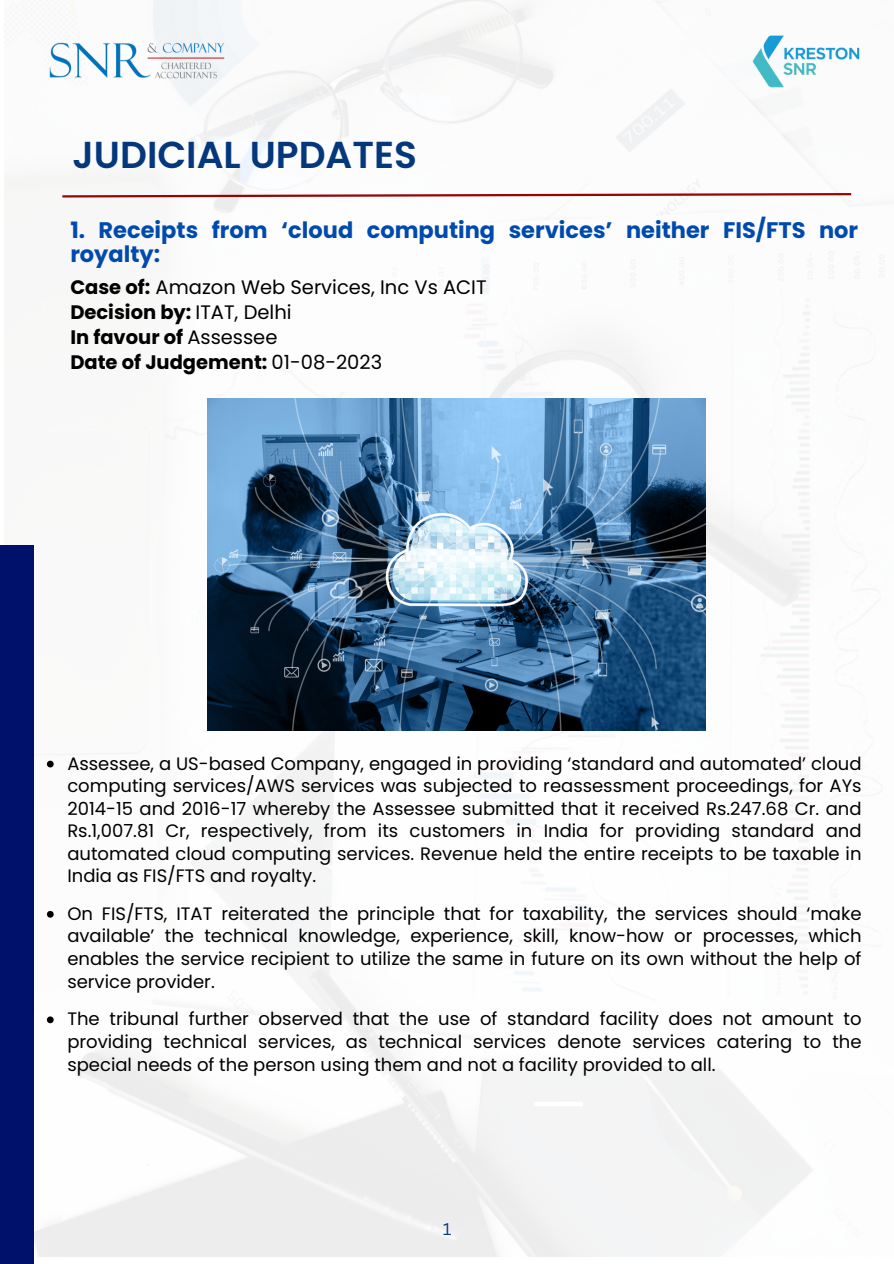
<style>
.page{position:relative;width:894px;height:1264px;background:#fff}
.page>*{position:absolute;margin:0;border:0;box-sizing:border-box;transform-origin:0 0}
.t1{font:600 37.5px "Poppins";color:#04377b}
.t2{font:700 22.5px/23.7px "Poppins";color:#004aad}
.t3{font:700 19.5px "Poppins";color:#000}
.t4{font:19.5px "Poppins";color:#000}
.t5{font:18px/22.5px "Poppins";color:#000;text-align:justify}
.t6{font:16.5px "Canva Sans";color:#04377b}
.s1{font-weight:700}
.s2{font-weight:400}
</style>
<div class="page">
<img style="left:5px;top:0;width:878px;height:1256px">
<div style="left:534px;top:1101px;width:48px;height:5px;background:#fff"></div>
<img style="left:47px;top:41px;width:178px;height:40px">
<img style="left:745px;top:32px;width:119px;height:58px">
<svg style="left:62px;top:193px;width:788px;height:4px"></svg>
<div style="left:0;top:545px;width:34px;height:718px;background:#00116b"></div>
<img style="left:208px;top:398px;width:497px;height:332px">
<svg style="left:47px;top:760px;width:7px;height:7px"></svg>
<svg style="left:47px;top:910px;width:7px;height:7px"></svg>
<svg style="left:47px;top:1016px;width:7px;height:7px"></svg>
<p class="t1" style="left:73px;top:129px;width:346px">JUDICIAL UPDATES</p>
<p class="t2" style="left:70px;top:218px;width:789px">1. Receipts from ‘cloud computing services’ neither FIS/FTS nor royalty:</p>
<p class="t4" style="left:70px;top:274px;width:417px"><span class="s1">Case of:</span> Amazon Web Services, Inc Vs ACIT</p>
<p class="t3" style="left:70px;top:299px;width:223px">Decision by: <span class="s2">ITAT, Delhi</span></p>
<p class="t3" style="left:70px;top:323px;width:208px">In favour of <span class="s2">Assessee</span></p>
<p class="t3" style="left:70px;top:348px;width:313px">Date of Judgement: <span class="s2">01-08-2023</span></p>
<p class="t5" style="left:67px;top:752px;width:795px">Assessee, a US-based Company, engaged in providing ‘standard and automated’ cloud computing services/AWS services was subjected to reassessment proceedings, for AYs 2014-15 and 2016-17 whereby the Assessee submitted that it received Rs.247.68 Cr. and Rs.1,007.81 Cr, respectively, from its customers in India for providing standard and automated cloud computing services. Revenue held the entire receipts to be taxable in India as FIS/FTS and royalty.</p>
<p class="t5" style="left:67px;top:902px;width:795px">On FIS/FTS, ITAT reiterated the principle that for taxability, the services should ‘make available’ the technical knowledge, experience, skill, know-how or processes, which enables the service recipient to utilize the same in future on its own without the help of service provider.</p>
<p class="t5" style="left:67px;top:1007px;width:795px">The tribunal further observed that the use of standard facility does not amount to providing technical services, as technical services denote services catering to the special needs of the person using them and not a facility provided to all.</p>
<p class="t6" style="left:443px;top:1217px;width:10px">1</p>
</div>
